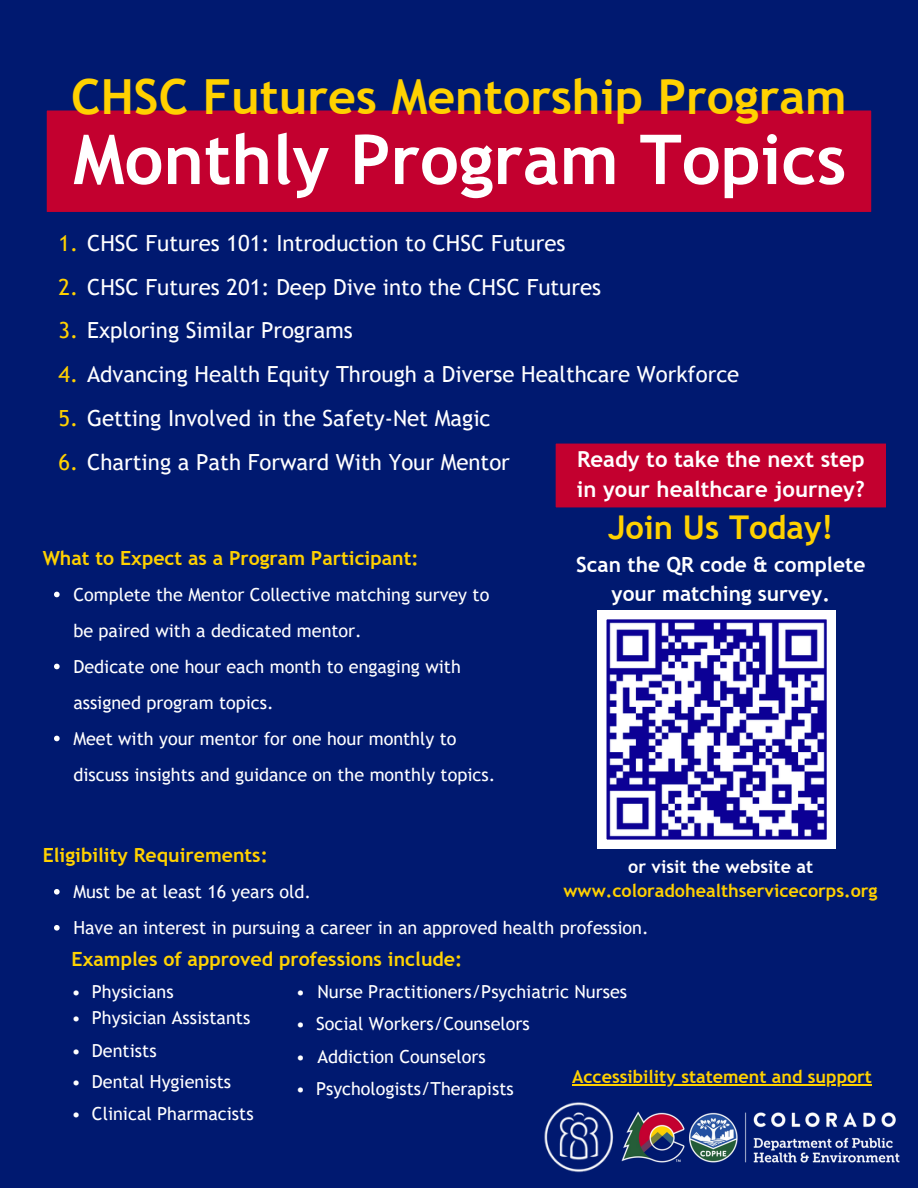
<style>
.page{position:relative;width:918px;height:1188px;background:#001970}
.page>*{position:absolute;margin:0;border:0;box-sizing:border-box;transform-origin:0 0}
.t1{font:700 68.85px "Trebuchet MS";color:#fff}
.t2{font:700 48.45px "Trebuchet MS";color:#ffd100}
.t3{font:700 32.7px "Trebuchet MS";color:#ffd100}
.t4{font:22.2px "Trebuchet MS";color:#fff}
.t5{font:700 22.05px/29.8px "Trebuchet MS";color:#fff}
.t6{font:700 20.85px/28.2px "Trebuchet MS";color:#fff;text-align:center}
.t7{font:700 19.5px "Trebuchet MS";color:#ffd100}
.t8{font:700 19.5px "Trebuchet MS";color:#ffd302}
.t9{font:18px/36px "Trebuchet MS";color:#fff}
.t10{font:700 18px/24.8px "Trebuchet MS";color:#ffd100;text-align:center}
.s1{color:#ffd100}
.s2{color:#fff}
</style>
<div class="page">
<img style="left:622px;top:1112px;width:278px;height:50px">
<img style="left:544px;top:1102px;width:70px;height:71px">
<div style="left:46px;top:110px;width:826px;height:102px;background:#c3002f"></div>
<div style="left:555px;top:443px;width:331px;height:65px;background:#c3002f"></div>
<svg style="left:598px;top:610px;width:238px;height:239px;background:#9995d2"></svg>
<svg style="left:54px;top:592px;width:6px;height:5px"></svg>
<svg style="left:54px;top:664px;width:6px;height:5px"></svg>
<svg style="left:54px;top:736px;width:6px;height:5px"></svg>
<svg style="left:54px;top:889px;width:6px;height:6px"></svg>
<svg style="left:54px;top:925px;width:6px;height:6px"></svg>
<hr style="left:572px;top:1084px;width:300px;height:2px;background:#ffd100">
<h4 class="t2" style="left:71px;top:69px;width:777px">CHSC Futures Mentorship Program</h4>
<p class="t1" style="left:73px;top:119px;width:775px">Monthly Program Topics</p>
<p class="t4" style="left:58px;top:230px;width:508px"><span class="s1">1.</span> CHSC Futures 101: Introduction to CHSC Futures</p>
<p class="t4" style="left:58px;top:274px;width:544px"><span class="s1">2.</span> CHSC Futures 201: Deep Dive into the CHSC Futures</p>
<p class="t4" style="left:58px;top:318px;width:296px"><span class="s1">3.</span> Exploring Similar Programs</p>
<p class="t4" style="left:58px;top:361px;width:682px"><span class="s1">4.</span> Advancing Health Equity Through a Diverse Healthcare Workforce</p>
<p class="t4" style="left:58px;top:405px;width:434px"><span class="s1">5.</span> Getting Involved in the Safety-Net Magic</p>
<p class="t4" style="left:58px;top:449px;width:453px"><span class="s1">6.</span> Charting a Path Forward With Your Mentor</p>
<p class="t5" style="left:577px;top:444px;width:289px">Ready to take the next step in your healthcare journey?</p>
<h6 class="t7" style="left:43px;top:546px;width:377px">What to Expect as a Program Participant:</h6>
<p class="t9" style="left:73px;top:576px;width:418px">Complete the Mentor Collective matching survey to be paired with a dedicated mentor.</p>
<p class="t9" style="left:73px;top:648px;width:389px">Dedicate one hour each month to engaging with assigned program topics.</p>
<p class="t9" style="left:73px;top:720px;width:424px">Meet with your mentor for one hour monthly to discuss insights and guidance on the monthly topics.</p>
<p class="t3" style="left:608px;top:509px;width:227px">Join Us Today!</p>
<p class="t6" style="left:576px;top:551px;width:291px">Scan the QR code &amp; complete your matching survey.</p>
<p class="t7" style="left:43px;top:844px;width:227px">Eligibility Requirements:</p>
<p class="t9" style="left:73px;top:874px;width:239px">Must be at least 16 years old.</p>
<h6 class="t9" style="left:73px;top:910px;width:577px">Have an interest in pursuing a career in an approved health profession.</h6>
<p class="t8" style="left:72px;top:948px;width:392px">Examples of approved professions include:</p>
<p class="t9" style="left:72px;top:973px;width:104px">• Physicians</p>
<h6 class="t9" style="left:72px;top:1000px;width:180px">• Physician Assistants</h6>
<h6 class="t9" style="left:72px;top:1032px;width:86px">• Dentists</h6>
<p class="t9" style="left:72px;top:1064px;width:161px">• Dental Hygienists</p>
<h6 class="t10" style="left:564px;top:854px;width:316px"><span class="s2">or visit the website at </span>www.coloradohealthservicecorps.org</h6>
<p class="t9" style="left:296px;top:973px;width:11px">•</p>
<p class="t9" style="left:317px;top:973px;width:311px">Nurse Practitioners/Psychiatric Nurses</p>
<p class="t9" style="left:296px;top:1005px;width:235px">• Social Workers/Counselors</p>
<p class="t9" style="left:296px;top:1038px;width:11px">•</p>
<p class="t9" style="left:317px;top:1038px;width:170px">Addiction Counselors</p>
<p class="t10" style="left:572px;top:1065px;width:301px">Accessibility statement and support</p>
<p class="t9" style="left:296px;top:1070px;width:219px">• Psychologists/Therapists</p>
<p class="t9" style="left:72px;top:1096px;width:184px">• Clinical Pharmacists</p>
</div>
